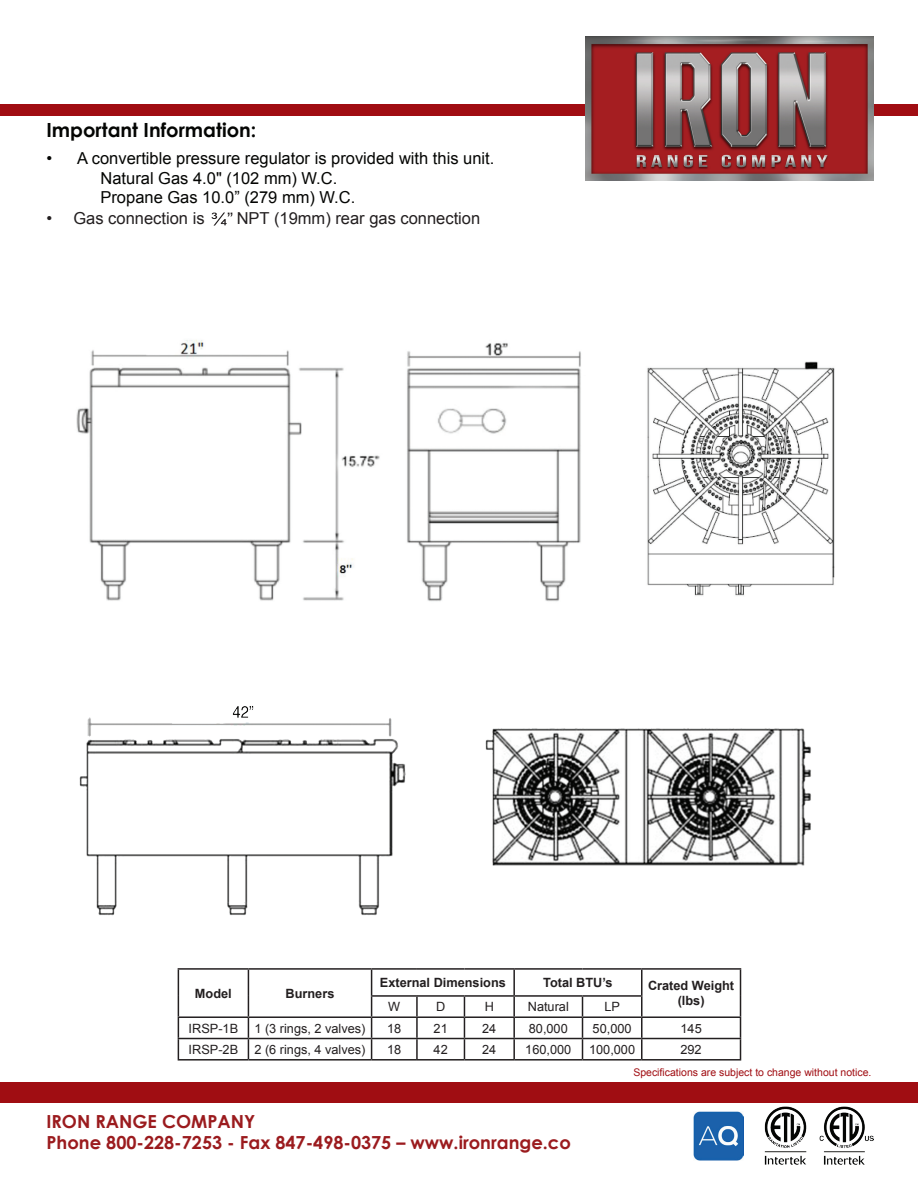
<style>
.page{position:relative;width:918px;height:1188px;background:#fff}
.page>*{position:absolute;margin:0;border:0;box-sizing:border-box;transform-origin:0 0}
.t1{font:700 19.5px "Century Gothic";color:#040503}
.t2{font:700 18px/21.6px "Century Gothic";color:#9b1b1e}
.t3{font:16.5px/19.8px "Arial";color:#040503}
.t4{font:16.5px "Arial";color:#231f20}
.t5{font:12.75px "Arial";color:#231f20}
.t6{font:700 12.75px "Arial";color:#231f20}
.t7{font:10.5px "Arial";color:#a00d12}
</style>
<div class="page">
<img style="left:485px;top:728px;width:326px;height:138px">
<hr style="left:178px;top:968px;width:70px;height:2px;background:#231f20">
<hr style="left:248px;top:968px;width:124px;height:2px;background:#231f20">
<hr style="left:372px;top:968px;width:45px;height:2px;background:#231f20">
<hr style="left:417px;top:968px;width:47px;height:2px;background:#231f20">
<hr style="left:464px;top:968px;width:50px;height:2px;background:#231f20">
<hr style="left:514px;top:968px;width:69px;height:2px;background:#231f20">
<hr style="left:513px;top:970px;width:2px;height:25px;background:#231f20">
<hr style="left:583px;top:968px;width:59px;height:2px;background:#231f20">
<hr style="left:642px;top:968px;width:99px;height:2px;background:#231f20">
<hr style="left:641px;top:970px;width:2px;height:25px;background:#231f20">
<hr style="left:371px;top:995px;width:46px;height:2px;background:#231f20">
<hr style="left:417px;top:995px;width:47px;height:2px;background:#231f20">
<svg style="left:416px;top:997px;width:2px;height:19px"></svg>
<hr style="left:464px;top:995px;width:50px;height:2px;background:#231f20">
<hr style="left:514px;top:995px;width:69px;height:2px;background:#231f20">
<svg style="left:513px;top:997px;width:2px;height:19px"></svg>
<hr style="left:583px;top:995px;width:60px;height:2px;background:#231f20">
<svg style="left:641px;top:997px;width:2px;height:19px"></svg>
<hr style="left:178px;top:1016px;width:70px;height:2px;background:#231f20">
<hr style="left:248px;top:1016px;width:124px;height:2px;background:#231f20">
<hr style="left:372px;top:1016px;width:45px;height:2px;background:#231f20">
<hr style="left:417px;top:1016px;width:47px;height:2px;background:#231f20">
<hr style="left:416px;top:1018px;width:2px;height:20px;background:#231f20">
<hr style="left:464px;top:1016px;width:50px;height:2px;background:#231f20">
<hr style="left:514px;top:1016px;width:69px;height:2px;background:#231f20">
<hr style="left:513px;top:1018px;width:2px;height:20px;background:#231f20">
<hr style="left:583px;top:1016px;width:59px;height:2px;background:#231f20">
<hr style="left:642px;top:1016px;width:99px;height:2px;background:#231f20">
<hr style="left:641px;top:1018px;width:2px;height:20px;background:#231f20">
<hr style="left:178px;top:1038px;width:70px;height:1px;background:#231f20">
<svg style="left:178px;top:970px;width:1px;height:89px"></svg>
<hr style="left:248px;top:1038px;width:124px;height:1px;background:#231f20">
<svg style="left:248px;top:970px;width:1px;height:89px"></svg>
<hr style="left:372px;top:1038px;width:45px;height:1px;background:#231f20">
<svg style="left:371px;top:970px;width:1px;height:89px"></svg>
<hr style="left:417px;top:1038px;width:47px;height:1px;background:#231f20">
<hr style="left:416px;top:1039px;width:2px;height:20px;background:#231f20">
<hr style="left:464px;top:1038px;width:50px;height:1px;background:#231f20">
<svg style="left:464px;top:997px;width:1px;height:62px"></svg>
<hr style="left:514px;top:1038px;width:69px;height:1px;background:#231f20">
<hr style="left:513px;top:1039px;width:2px;height:20px;background:#231f20">
<hr style="left:583px;top:1038px;width:59px;height:1px;background:#231f20">
<svg style="left:582px;top:997px;width:1px;height:62px"></svg>
<hr style="left:642px;top:1038px;width:99px;height:1px;background:#231f20">
<hr style="left:641px;top:1039px;width:2px;height:20px;background:#231f20">
<svg style="left:740px;top:970px;width:1px;height:89px"></svg>
<hr style="left:178px;top:1059px;width:70px;height:2px;background:#231f20">
<hr style="left:248px;top:1059px;width:124px;height:2px;background:#231f20">
<hr style="left:372px;top:1059px;width:45px;height:2px;background:#231f20">
<hr style="left:417px;top:1059px;width:47px;height:2px;background:#231f20">
<hr style="left:464px;top:1059px;width:50px;height:2px;background:#231f20">
<hr style="left:514px;top:1059px;width:69px;height:2px;background:#231f20">
<hr style="left:583px;top:1059px;width:59px;height:2px;background:#231f20">
<hr style="left:642px;top:1059px;width:99px;height:2px;background:#231f20">
<img style="left:76px;top:340px;width:759px;height:262px">
<img style="left:79px;top:706px;width:327px;height:210px">
<svg style="left:212px;top:213px;width:20px;height:13px"></svg>
<div style="left:0;top:104px;width:918px;height:12px;background:#a00d12"></div>
<img style="left:586px;top:37px;width:288px;height:144px">
<div style="left:0;top:1083px;width:918px;height:20px;background:#a00d12"></div>
<img style="left:764px;top:1107px;width:43px;height:58px">
<img style="left:819px;top:1107px;width:55px;height:58px">
<img style="left:694px;top:1111px;width:49px;height:49px">
<h1 class="t1" style="left:46px;top:118px;width:211px">Important Information:</h1>
<p class="t3" style="left:100px;top:148px;width:395px;text-indent:-54px">• A convertible pressure regulator is provided with this unit.<br>Natural Gas 4.0" (102 mm) W.C.<br>Propane Gas 10.0” (279 mm) W.C.</p>
<p class="t4" style="left:46px;top:207px;width:160px">• Gas connection is</p>
<p class="t4" style="left:237px;top:207px;width:245px">NPT (19mm) rear gas connection</p>
<p class="t6" style="left:195px;top:985px;width:38px">Model</p>
<p class="t6" style="left:286px;top:985px;width:50px">Burners</p>
<p class="t6" style="left:380px;top:974px;width:128px">External Dimensions</p>
<p class="t6" style="left:543px;top:974px;width:71px">Total BTU’s</p>
<p class="t6" style="left:648px;top:977px;width:88px">Crated Weight</p>
<p class="t5" style="left:388px;top:998px;width:14px">W</p>
<p class="t6" style="left:678px;top:992px;width:28px">(lbs)</p>
<p class="t5" style="left:436px;top:998px;width:11px">D</p>
<p class="t5" style="left:485px;top:998px;width:11px">H</p>
<p class="t5" style="left:528px;top:998px;width:43px">Natural</p>
<p class="t5" style="left:604px;top:998px;width:17px">LP</p>
<p class="t5" style="left:189px;top:1020px;width:51px">IRSP-1B</p>
<p class="t5" style="left:254px;top:1020px;width:113px">1 (3 rings, 2 valves)</p>
<p class="t5" style="left:387px;top:1020px;width:16px">18</p>
<p class="t5" style="left:434px;top:1020px;width:16px">21</p>
<p class="t5" style="left:482px;top:1020px;width:16px">24</p>
<p class="t5" style="left:529px;top:1020px;width:40px">80,000</p>
<p class="t5" style="left:593px;top:1020px;width:40px">50,000</p>
<p class="t5" style="left:680px;top:1020px;width:23px">145</p>
<p class="t5" style="left:189px;top:1041px;width:51px">IRSP-2B</p>
<p class="t5" style="left:254px;top:1041px;width:113px">2 (6 rings, 4 valves)</p>
<p class="t5" style="left:387px;top:1041px;width:16px">18</p>
<p class="t5" style="left:434px;top:1041px;width:16px">42</p>
<p class="t5" style="left:482px;top:1041px;width:16px">24</p>
<p class="t5" style="left:525px;top:1041px;width:48px">160,000</p>
<p class="t5" style="left:589px;top:1041px;width:48px">100,000</p>
<p class="t5" style="left:680px;top:1041px;width:23px">292</p>
<h2 class="t2" style="left:46px;top:1110px;width:526px">IRON RANGE COMPANY<br>Phone 800-228-7253 - Fax 847-498-0375 – www.ironrange.co</h2>
<p class="t7" style="left:633px;top:1066px;width:240px">Specifications are subject to change without notice.</p>
</div>
